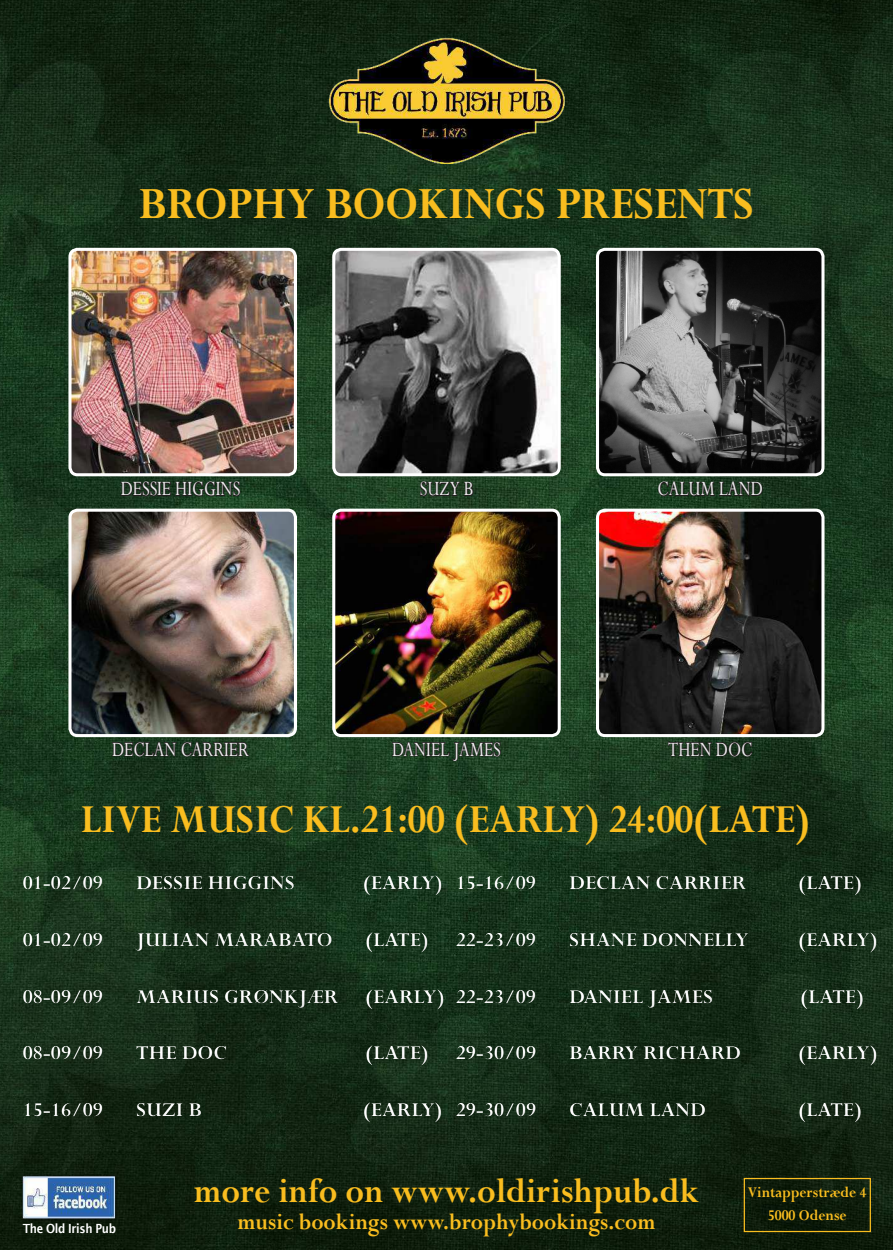
<style>
.page{position:relative;width:893px;height:1250px;background:#fff}
.page>*{position:absolute;margin:0;border:0;box-sizing:border-box;transform-origin:0 0}
.t1{font:700 49.8px "Perpetua";color:#f9bd1f;scale:.91 1}
.t2{font:700 44.4px "Perpetua";color:#f9bd1f;scale:.91 1}
.t3{font:700 38.1px "Perpetua";color:#f9bd1f;scale:.91 1}
.t4{font:700 24.9px "Perpetua";color:#f9bd1f;scale:.91 1}
.t5{font:22.65px "Perpetua";color:#eff0f0;scale:.8 1}
.t6{font:700 22.05px "Perpetua";color:#fff}
.t7{font:700 16.65px/22.6px "Perpetua";color:#f9bd1f;text-align:center;scale:.91 1}
.t8{font:600 12.6px "Lucida Sans";letter-spacing:-.03em;color:#fff;scale:.87 1}
</style>
<div class="page">
<img style="left:0;top:0;width:892px;height:1250px">
<img style="left:336px;top:510px;width:223px;height:225px">
<div style="left:332px;top:508px;width:228px;height:229px;border:3px solid #fff;border-radius:8px"></div>
<img style="left:72px;top:512px;width:221px;height:221px">
<div style="left:68px;top:508px;width:229px;height:229px;border:3px solid #fff;border-radius:8px"></div>
<img style="left:334px;top:249px;width:225px;height:226px">
<div style="left:332px;top:248px;width:228px;height:228px;border:3px solid #fff;border-radius:8px"></div>
<img style="left:70px;top:249px;width:225px;height:226px">
<div style="left:68px;top:248px;width:229px;height:228px;border:3px solid #fff;border-radius:8px"></div>
<img style="left:597px;top:249px;width:226px;height:226px">
<div style="left:596px;top:248px;width:228px;height:228px;border:3px solid #fff;border-radius:8px"></div>
<div style="left:19px;top:868px;width:448px;height:269px;background:#221f1f;opacity:.75"></div>
<img style="left:321px;top:37px;width:251px;height:126px">
<div style="left:743px;top:1177px;width:127px;height:55px;border:1px solid #f9bd1f"></div>
<img style="left:18px;top:1174px;width:100px;height:50px">
<img style="left:597px;top:510px;width:226px;height:225px">
<div style="left:596px;top:508px;width:228px;height:229px;border:3px solid #fff;border-radius:8px"></div>
<svg style="left:120px;top:479px;width:121px;height:18px"></svg>
<svg style="left:111px;top:739px;width:139px;height:18px"></svg>
<svg style="left:657px;top:477px;width:106px;height:20px"></svg>
<svg style="left:419px;top:480px;width:55px;height:17px"></svg>
<svg style="left:391px;top:738px;width:111px;height:24px"></svg>
<svg style="left:667px;top:739px;width:86px;height:18px"></svg>
<div style="left:452px;top:868px;width:440px;height:269px;background:#221f1f;opacity:.75"></div>
<h1 class="t1" style="left:139px;top:180px;width:677px">BROPHY BOOKINGS PRESENTS</h1>
<p class="t5" style="left:121px;top:478px;width:151px">DESSIE HIGGINS</p>
<p class="t5" style="left:112px;top:738px;width:172px">DECLAN CARRIER</p>
<p class="t5" style="left:420px;top:478px;width:68px">SUZY B</p>
<p class="t5" style="left:657px;top:478px;width:133px">CALUM LAND</p>
<p class="t5" style="left:392px;top:738px;width:137px">DANIEL JAMES</p>
<p class="t5" style="left:668px;top:738px;width:107px">THEN DOC</p>
<h2 class="t2" style="left:81px;top:799px;width:803px">LIVE MUSIC KL.21:00 (EARLY) 24:00(LATE)</h2>
<p class="t6" style="left:23px;top:872px;width:82px">01-02/09</p>
<p class="t6" style="left:136px;top:872px;width:160px">DESSIE HIGGINS</p>
<p class="t6" style="left:363px;top:872px;width:81px">(EARLY)</p>
<p class="t6" style="left:23px;top:929px;width:82px">01-02/09</p>
<p class="t6" style="left:136px;top:929px;width:198px">JULIAN MARABATO</p>
<p class="t6" style="left:365px;top:929px;width:65px">(LATE)</p>
<p class="t6" style="left:23px;top:986px;width:82px">08-09/09</p>
<p class="t6" style="left:136px;top:986px;width:310px">MARIUS GRØNKJÆR (EARLY)</p>
<p class="t6" style="left:23px;top:1042px;width:82px">08-09/09</p>
<p class="t6" style="left:136px;top:1042px;width:92px">THE DOC</p>
<p class="t6" style="left:365px;top:1042px;width:65px">(LATE)</p>
<p class="t6" style="left:23px;top:1099px;width:82px">15-16/09</p>
<p class="t6" style="left:136px;top:1099px;width:68px">SUZI B</p>
<p class="t6" style="left:363px;top:1099px;width:81px">(EARLY)</p>
<p class="t6" style="left:455px;top:872px;width:82px">15-16/09</p>
<p class="t6" style="left:569px;top:872px;width:179px">DECLAN CARRIER</p>
<p class="t6" style="left:798px;top:872px;width:65px">(LATE)</p>
<p class="t6" style="left:455px;top:929px;width:82px">22-23/09</p>
<p class="t6" style="left:569px;top:929px;width:181px">SHANE DONNELLY</p>
<p class="t6" style="left:798px;top:929px;width:81px">(EARLY)</p>
<p class="t6" style="left:455px;top:986px;width:82px">22-23/09</p>
<p class="t6" style="left:569px;top:986px;width:145px">DANIEL JAMES</p>
<p class="t6" style="left:800px;top:986px;width:65px">(LATE)</p>
<p class="t6" style="left:456px;top:1042px;width:82px">29-30/09</p>
<p class="t6" style="left:569px;top:1042px;width:173px">BARRY RICHARD</p>
<p class="t6" style="left:798px;top:1042px;width:81px">(EARLY)</p>
<p class="t6" style="left:456px;top:1099px;width:82px">29-30/09</p>
<p class="t6" style="left:569px;top:1099px;width:138px">CALUM LAND</p>
<p class="t6" style="left:798px;top:1099px;width:65px">(LATE)</p>
<p class="t8" style="left:23px;top:1221px;width:109px">The Old Irish Pub</p>
<h3 class="t3" style="left:194px;top:1173px;width:557px">more info on www.oldirishpub.dk</h3>
<p class="t4" style="left:237px;top:1210px;width:461px">music bookings www.brophybookings.com</p>
<p class="t7" style="left:748px;top:1181px;width:132px">Vintapperstræde 4<br>5000 Odense</p>
</div>
